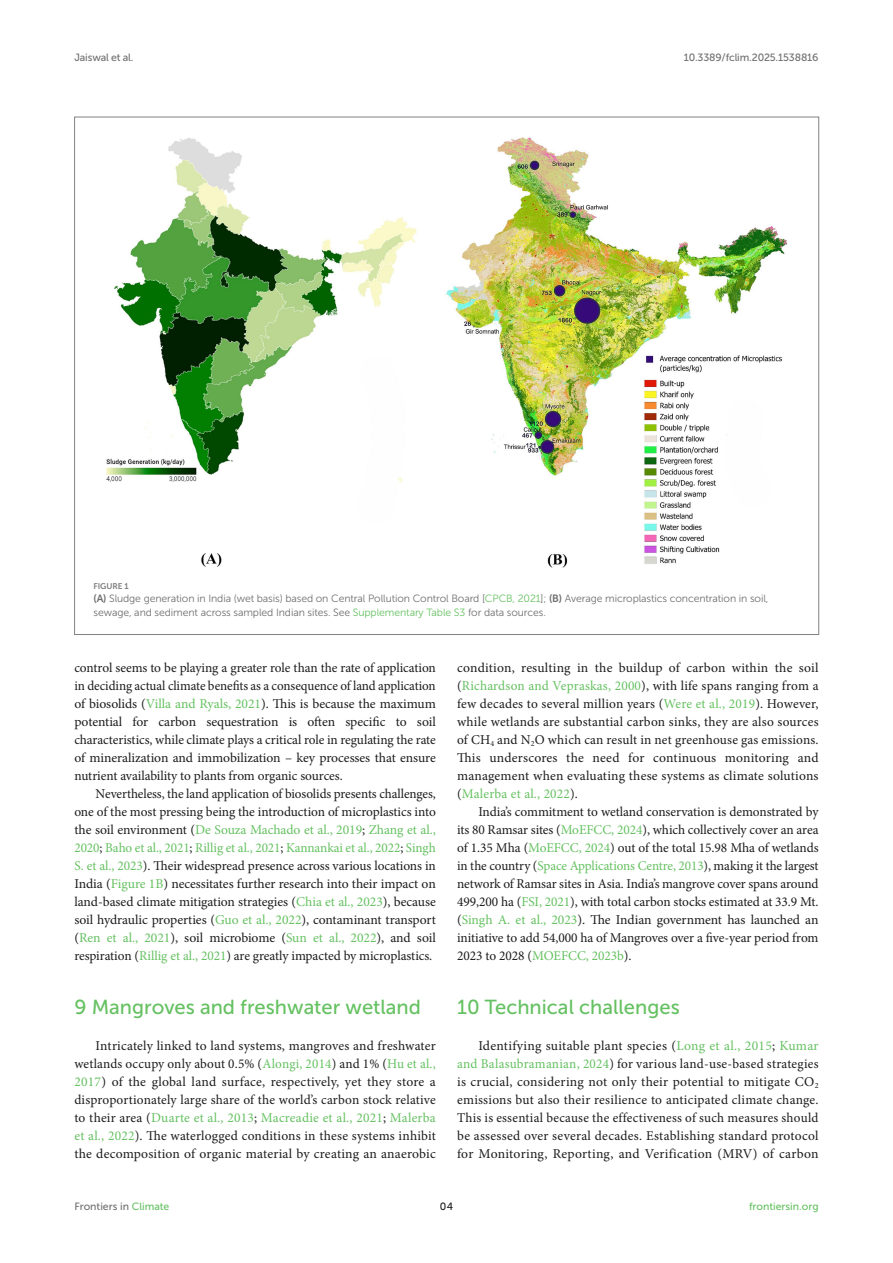
<style>
.page{position:relative;width:893px;height:1263px;background:#fff}
.page>*{position:absolute;margin:0;border:0;box-sizing:border-box;transform-origin:0 0}
.HEAD_1{font:20.25px "Museo Sans 500";color:#65c161}
.TEXT{font:13.5px/18px "Minion Pro";color:#1b1c1b;text-align:justify}
.FIG_LEG{font:10.5px/13.5px "Museo Sans 300";letter-spacing:-.01em;color:#706f70}
.t1{font:10.5px "Museo Sans 500";letter-spacing:-.015em;color:#706f70}
.t2{font:10.5px "Museo Sans 500";color:#65c161}
.t3{font:10.5px "Museo Sans 500";color:#1b1c1b}
.FIG_HD{font:8.25px "Museo Sans 700";letter-spacing:-.01em;color:#7e7f7f}
.s1{font-family:"Museo Sans 700"}
.s2{color:#65c161}
</style>
<div class="page">
<img style="left:106px;top:137px;width:682px;height:431px">
<p class="t1" style="left:74px;top:51px;width:61px">Jaiswal et al.</p>
<p class="t1" style="left:684px;top:51px;width:136px">10.3389/fclim.2025.1538816</p>
<p class="FIG_HD" style="left:94px;top:581px;width:37px">FIGURE 1</p>
<p class="FIG_LEG" style="left:94px;top:592px;width:676px"><span class="s1">(A)</span> Sludge generation in India (wet basis) based on Central Pollution Control Board [<span class="s2">CPCB, 2021</span>]; <span class="s1">(B)</span> Average microplastics concentration in soil, sewage, and sediment across sampled Indian sites. See <span class="s2">Supplementary Table S3</span> for data sources.</p>
<p class="TEXT" style="left:74px;top:659px;width:363px">control seems to be playing a greater role than the rate of application in deciding actual climate benefits as a consequence of land application of biosolids (<span class="s2">Villa and Ryals, 2021</span>). This is because the maximum potential for carbon sequestration is often specific to soil characteristics, while climate plays a critical role in regulating the rate of mineralization and immobilization – key processes that ensure nutrient availability to plants from organic sources.</p>
<p class="TEXT" style="left:74px;top:785px;width:363px;text-indent:21px">Nevertheless, the land application of biosolids presents challenges, one of the most pressing being the introduction of microplastics into the soil environment (<span class="s2">De Souza Machado et al., 2019</span>; <span class="s2">Zhang et al., 2020</span>; <span class="s2">Baho et al., 2021</span>; <span class="s2">Rillig et al., 2021</span>; <span class="s2">Kannankai et al., 2022</span>; <span class="s2">Singh S. et al., 2023</span>). Their widespread presence across various locations in India (<span class="s2">Figure 1B</span>) necessitates further research into their impact on land-based climate mitigation strategies (<span class="s2">Chia et al., 2023</span>), because soil hydraulic properties (<span class="s2">Guo et al., 2022</span>), contaminant transport (<span class="s2">Ren et al., 2021</span>), soil microbiome (<span class="s2">Sun et al., 2022</span>), and soil respiration (<span class="s2">Rillig et al., 2021</span>) are greatly impacted by microplastics.</p>
<p class="HEAD_1" style="left:74px;top:996px;width:348px">9 Mangroves and freshwater wetland</p>
<p class="TEXT" style="left:74px;top:1037px;width:363px;text-indent:21px">Intricately linked to land systems, mangroves and freshwater wetlands occupy only about 0.5% (<span class="s2">Alongi, 2014</span>) and 1% (<span class="s2">Hu et al., 2017</span>) of the global land surface, respectively, yet they store a disproportionately large share of the world’s carbon stock relative to their area (<span class="s2">Duarte et al., 2013</span>; <span class="s2">Macreadie et al., 2021</span>; <span class="s2">Malerba et al., 2022</span>). The waterlogged conditions in these systems inhibit the decomposition of organic material by creating an anaerobic</p>
<p class="TEXT" style="left:457px;top:659px;width:363px">condition, resulting in the buildup of carbon within the soil (<span class="s2">Richardson and Vepraskas, 2000</span>), with life spans ranging from a few decades to several million years (<span class="s2">Were et al., 2019</span>). However, while wetlands are substantial carbon sinks, they are also sources of CH<sub>4</sub> and N<sub>2</sub>O which can result in net greenhouse gas emissions.<br>This underscores the need for continuous monitoring and management when evaluating these systems as climate solutions (<span class="s2">Malerba et al., 2022</span>).</p>
<p class="TEXT" style="left:457px;top:803px;width:363px;text-indent:21px">India’s commitment to wetland conservation is demonstrated by its 80 Ramsar sites (<span class="s2">MoEFCC, 2024</span>), which collectively cover an area of 1.35 Mha (<span class="s2">MoEFCC, 2024</span>) out of the total 15.98 Mha of wetlands in the country (<span class="s2">Space Applications Centre, 2013</span>), making it the largest network of Ramsar sites in Asia. India’s mangrove cover spans around 499,200 ha (<span class="s2">FSI, 2021</span>), with total carbon stocks estimated at 33.9 Mt. (<span class="s2">Singh A. et al., 2023</span>). The Indian government has launched an initiative to add 54,000 ha of Mangroves over a five-year period from 2023 to 2028 (<span class="s2">MOEFCC, 2023b</span>).</p>
<p class="HEAD_1" style="left:457px;top:996px;width:224px">10 Technical challenges</p>
<p class="TEXT" style="left:457px;top:1037px;width:363px;text-indent:21px">Identifying suitable plant species (<span class="s2">Long et al., 2015</span>; <span class="s2">Kumar and Balasubramanian, 2024</span>) for various land-use-based strategies is crucial, considering not only their potential to mitigate CO<sub>2 </sub>emissions but also their resilience to anticipated climate change.<br>This is essential because the effectiveness of such measures should be assessed over several decades. Establishing standard protocol for Monitoring, Reporting, and Verification (MRV) of carbon</p>
<p class="t1" style="left:74px;top:1200px;width:97px">Frontiers in <span class="s2">Climate</span></p>
<p class="t3" style="left:440px;top:1200px;width:15px">04</p>
<p class="t2" style="left:749px;top:1200px;width:71px">frontiersin.org</p>
</div>
